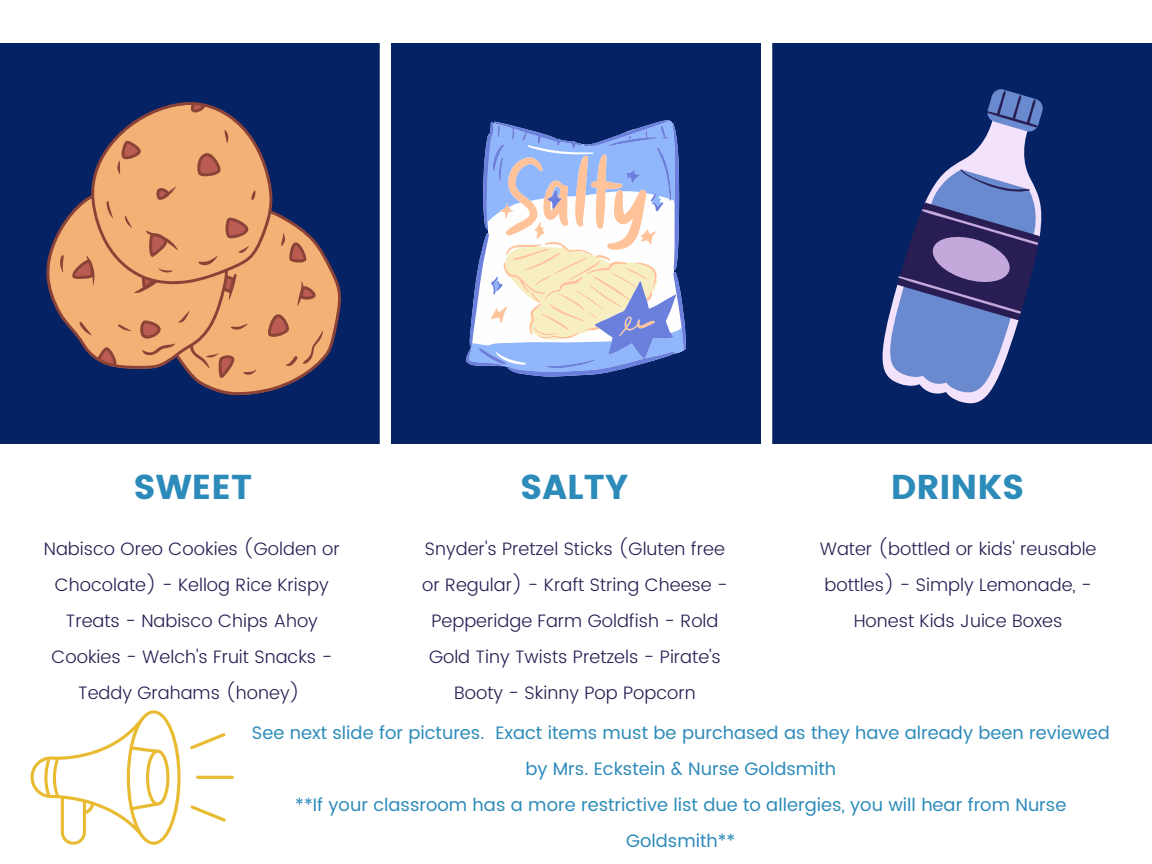
<style>
.page{position:relative;width:1152px;height:864px;background:#fff}
.page>*{position:absolute;margin:0;border:0;box-sizing:border-box;transform-origin:0 0}
.t1{font:34.5px "Poppins";color:#2d8bba}
.t2{font:300 18px/36px "Poppins";color:#291e53;text-align:center}
.t3{font:18px/36px "Poppins";color:#2d8bba;text-align:center}
</style>
<div class="page">
<div style="left:0;top:44px;width:1152px;height:400px;background:#042264"></div>
<div style="left:380px;top:0;width:11px;height:517px;background:#fff"></div>
<div style="left:761px;top:0;width:11px;height:477px;background:#fff"></div>
<svg style="left:46px;top:102px;width:295px;height:293px;fill:#f3b176"></svg>
<svg style="left:882px;top:341px;width:104px;height:63px"></svg>
<svg style="left:884px;top:89px;width:159px;height:308px"></svg>
<svg style="left:897px;top:203px;width:143px;height:117px;background:#53538c"></svg>
<svg style="left:960px;top:90px;width:77px;height:102px"></svg>
<svg style="left:466px;top:120px;width:220px;height:257px"></svg>
<svg style="left:30px;top:710px;width:151px;height:135px"></svg>
<hr style="left:196px;top:776px;width:38px;height:3px;background:#e8bb32;border-radius:2px">
<svg style="left:190px;top:733px;width:36px;height:16px"></svg>
<svg style="left:190px;top:805px;width:36px;height:17px"></svg>
<p class="t1" style="left:133px;top:467px;width:120px">SWEET</p>
<p class="t1" style="left:520px;top:467px;width:110px">SALTY</p>
<p class="t1" style="left:891px;top:467px;width:135px">DRINKS</p>
<h1 class="t2" style="left:44px;top:530px;width:298px">Nabisco Oreo Cookies (Golden or<br>Chocolate) - Kellog Rice Krispy<br>Treats - Nabisco Chips Ahoy<br>Cookies - Welch's Fruit Snacks -<br>Teddy Grahams (honey)</h1>
<p class="t2" style="left:422px;top:530px;width:307px">Snyder's Pretzel Sticks (Gluten free or Regular) - Kraft String Cheese - Pepperidge Farm Goldfish - Rold Gold Tiny Twists Pretzels - Pirate's Booty - Skinny Pop Popcorn</p>
<h1 class="t2" style="left:820px;top:530px;width:278px">Water (bottled or kids' reusable bottles) - Simply Lemonade, -<br>Honest Kids Juice Boxes</h1>
<p class="t3" style="left:252px;top:715px;width:859px">See next slide for pictures. Exact items must be purchased as they have already been reviewed by Mrs. Eckstein &amp; Nurse Goldsmith</p>
<h1 class="t3" style="left:295px;top:787px;width:773px">**If your classroom has a more restrictive list due to allergies, you will hear from Nurse<br>Goldsmith**</h1>
</div>
